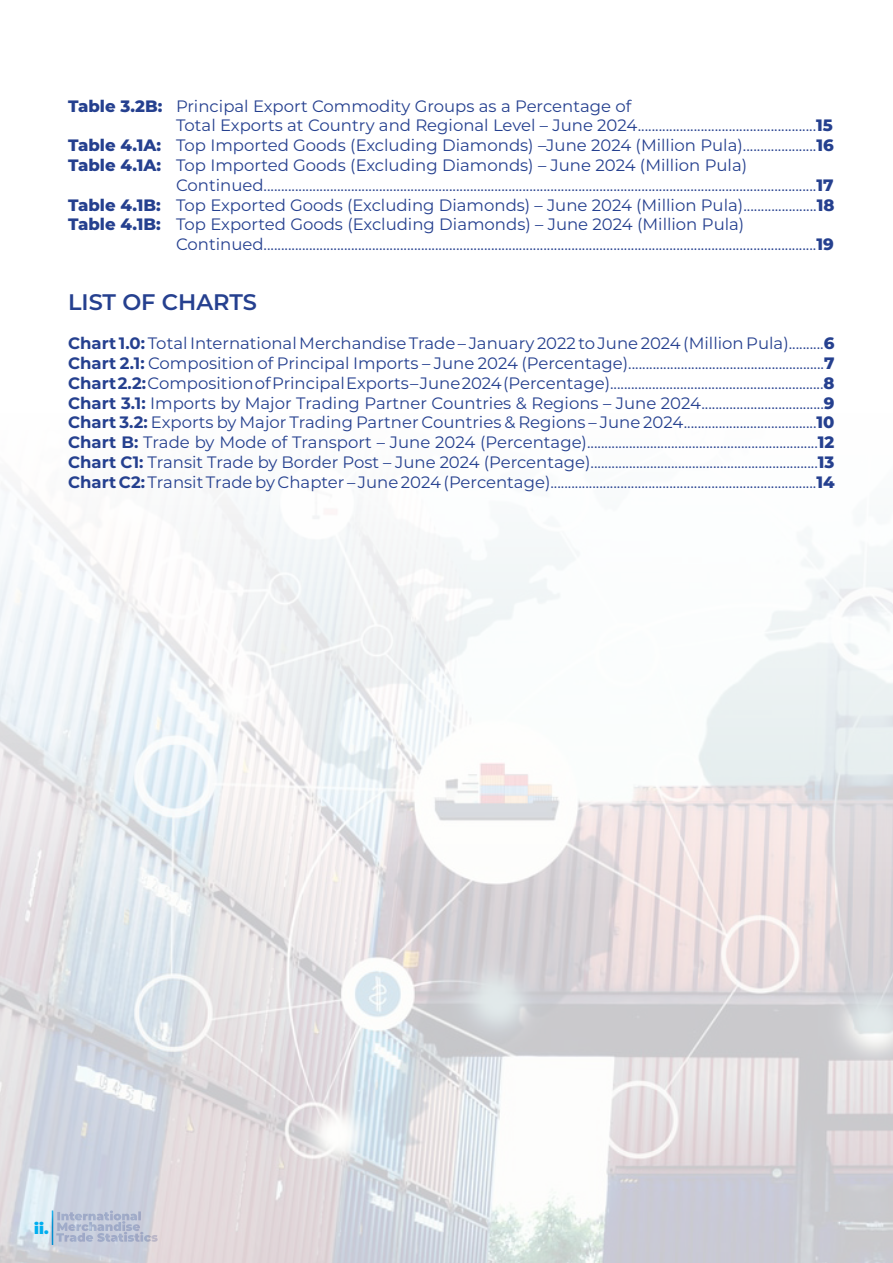
<style>
.page{position:relative;width:893px;height:1263px;background:#fff}
.page>*{position:absolute;margin:0;border:0;box-sizing:border-box;transform-origin:0 0}
.t1{font:600 22.5px "Montserrat";color:#25408f}
.t2{font:16.5px/19.8px "Montserrat";color:#25408f;text-align:justify}
.t3{font:900 15px "Montserrat";color:#00aeef}
.s1{font-weight:800}
.s2{font-weight:700}
</style>
<div class="page">
<img style="left:0;top:497px;width:893px;height:766px">
<p class="t2" style="left:68px;top:95px;width:565px"><span class="s1">Table 3.2B:</span> Principal Export Commodity Groups as a Percentage of</p>
<p class="t2" style="left:176px;top:115px;width:658px">Total Exports at Country and Regional Level – June 2024...................................................<span class="s1">15</span></p>
<p class="t2" style="left:68px;top:135px;width:767px"><span class="s1">Table 4.1A:</span> Top Imported Goods (Excluding Diamonds) –June 2024 (Million Pula).....................<span class="s1">16</span></p>
<p class="t2" style="left:68px;top:155px;width:681px"><span class="s1">Table 4.1A:</span> Top Imported Goods (Excluding Diamonds) – June 2024 (Million Pula)</p>
<p class="t2" style="left:176px;top:175px;width:659px">Continued..............................................................................................................................................................<span class="s1">17</span></p>
<p class="t2" style="left:68px;top:194px;width:768px"><span class="s1">Table 4.1B:</span> Top Exported Goods (Excluding Diamonds) – June 2024 (Million Pula).....................<span class="s1">18</span></p>
<p class="t2" style="left:68px;top:214px;width:678px"><span class="s1">Table 4.1B:</span> Top Exported Goods (Excluding Diamonds) – June 2024 (Million Pula)</p>
<p class="t2" style="left:176px;top:234px;width:659px">Continued..............................................................................................................................................................<span class="s1">19</span></p>
<h1 class="t1" style="left:68px;top:286px;width:191px">LIST OF CHARTS</h1>
<p class="t2" style="left:68px;top:333px;width:768px"><span class="s2">Chart 1.0:</span> Total International Merchandise Trade – January 2022 to June 2024 (Million Pula)..........<span class="s1">6<br></span><span class="s2">Chart 2.1:</span> Composition of Principal Imports – June 2024 (Percentage)........................................................<span class="s1">7<br></span><span class="s2">Chart 2.2:</span> Composition of Principal Exports – June 2024 (Percentage).............................................................<span class="s1">8<br></span><span class="s2">Chart 3.1:</span> Imports by Major Trading Partner Countries &amp; Regions – June 2024...................................<span class="s1">9<br></span><span class="s2">Chart 3.2:</span> Exports by Major Trading Partner Countries &amp; Regions – June 2024......................................<span class="s1">10<br></span><span class="s2">Chart B:</span> Trade by Mode of Transport – June 2024 (Percentage)..................................................................<span class="s1">12<br></span><span class="s2">Chart C1:</span> Transit Trade by Border Post – June 2024 (Percentage).................................................................<span class="s1">13<br></span><span class="s2">Chart C2:</span> Transit Trade by Chapter – June 2024 (Percentage)............................................................................<span class="s1">14</span></p>
<p class="t3" style="left:34px;top:1217px;width:16px">ii.</p>
</div>
